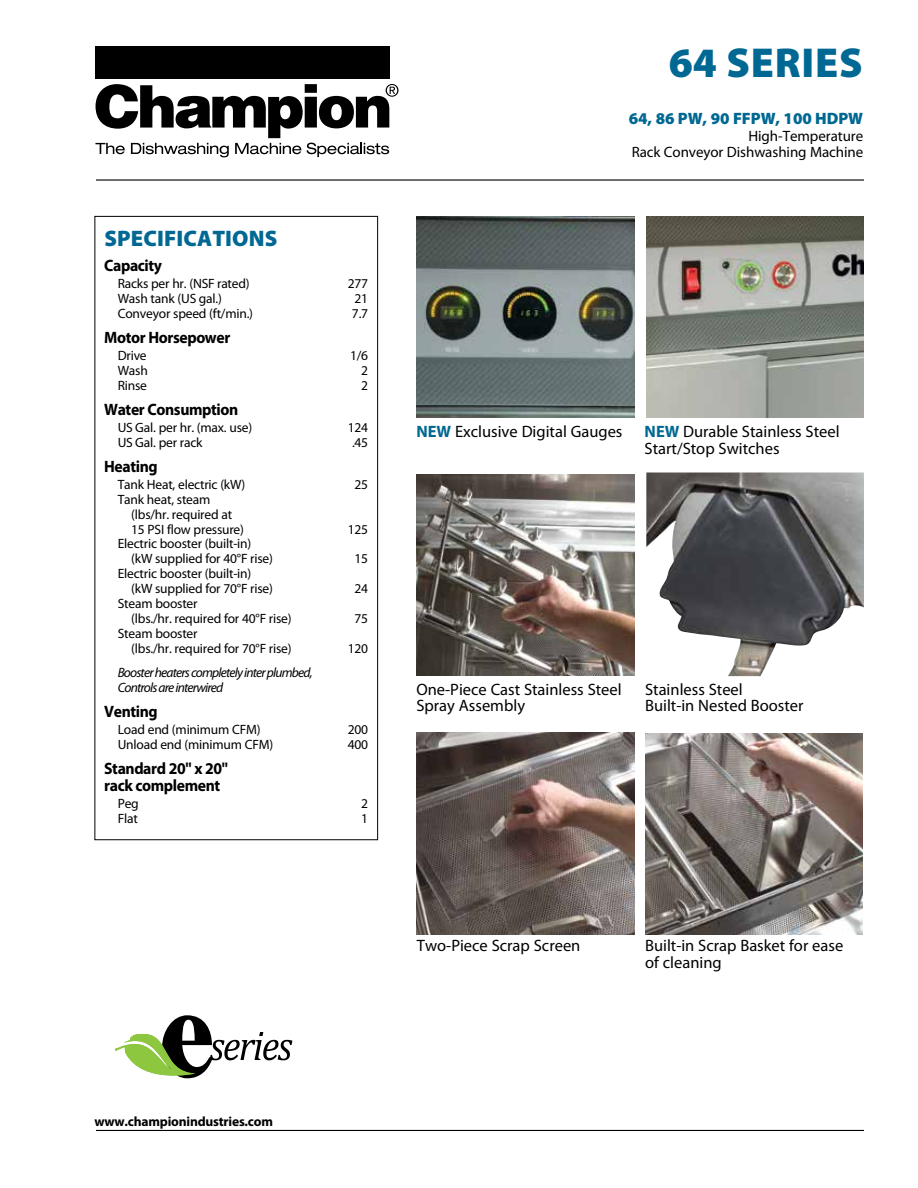
<style>
.page{position:relative;width:918px;height:1188px;background:#fff}
.page>*{position:absolute;margin:0;border:0;box-sizing:border-box;transform-origin:0 0}
.t1{font:900 42px "Myriad Pro";letter-spacing:.02em;color:#006892}
.t2{font:900 22.5px "Myriad Pro";letter-spacing:.005em;color:#006892}
.t3{font:16.5px/16.5px "Myriad Pro";color:#000}
.t4{font:700 16.5px/17.2px "Myriad Pro";letter-spacing:-.025em;color:#000;scale:.95 1}
.t5{font:900 16.5px "Myriad Pro";letter-spacing:-.005em;color:#006892}
.t6{font:15px/16.5px "Myriad Pro";letter-spacing:-.005em;color:#000;text-align:right}
.t7{font:13.5px/15px "Myriad Pro";letter-spacing:-.015em;color:#000}
.t8{font:italic 13.5px/15px "Myriad Pro";letter-spacing:-.06em;color:#000}
.t9{font:700 13.5px "Myriad Pro";letter-spacing:-.015em;color:#000}
.s1{font-weight:700;color:#006892}
</style>
<div class="page">
<div style="left:96px;top:46px;width:294px;height:33px;background:#000"></div>
<svg style="left:95px;top:84px;width:303px;height:73px"></svg>
<hr style="left:96px;top:179px;width:768px;height:2px;background:#000">
<hr style="left:96px;top:1130px;width:768px;height:1px;background:#000">
<img style="left:417px;top:733px;width:217px;height:201px">
<svg style="left:115px;top:1015px;width:177px;height:64px"></svg>
<hr style="left:115px;top:1034px;width:72px;height:2px;background:#8dc63f">
<img style="left:417px;top:474px;width:217px;height:201px">
<img style="left:417px;top:216px;width:217px;height:201px">
<img style="left:646px;top:216px;width:218px;height:201px">
<div style="left:94px;top:216px;width:284px;height:624px;border:1px solid #000"></div>
<img style="left:645px;top:734px;width:218px;height:201px">
<img style="left:646px;top:472px;width:218px;height:204px">
<h2 class="t2" style="left:104px;top:223px;width:174px">SPECIFICATIONS</h2>
<p class="t4" style="left:104px;top:256px;width:62px">Capacity</p>
<p class="t7" style="left:118px;top:275px;width:133px">Racks per hr. (NSF rated)</p>
<p class="t7" style="left:348px;top:275px;width:22px">277</p>
<p class="t7" style="left:118px;top:290px;width:106px">Wash tank (US gal.)</p>
<p class="t7" style="left:355px;top:290px;width:15px">21</p>
<p class="t7" style="left:118px;top:305px;width:137px">Conveyor speed (ft/min.)</p>
<p class="t7" style="left:352px;top:305px;width:18px">7.7</p>
<p class="t4" style="left:104px;top:328px;width:134px">Motor Horsepower</p>
<p class="t7" style="left:118px;top:347px;width:31px">Drive</p>
<p class="t7" style="left:350px;top:347px;width:20px">1/6</p>
<p class="t7" style="left:118px;top:362px;width:32px">Wash</p>
<p class="t7" style="left:361px;top:362px;width:8px">2</p>
<p class="t7" style="left:118px;top:377px;width:31px">Rinse</p>
<p class="t7" style="left:361px;top:377px;width:8px">2</p>
<p class="t4" style="left:104px;top:400px;width:143px">Water Consumption</p>
<p class="t7" style="left:118px;top:419px;width:136px">US Gal. per hr. (max. use)</p>
<p class="t7" style="left:348px;top:419px;width:22px">124</p>
<p class="t7" style="left:118px;top:434px;width:86px">US Gal. per rack</p>
<p class="t7" style="left:352px;top:434px;width:18px">.45</p>
<p class="t4" style="left:104px;top:457px;width:58px">Heating</p>
<p class="t7" style="left:118px;top:476px;width:129px">Tank Heat, electric (kW)</p>
<p class="t7" style="left:355px;top:476px;width:15px">25</p>
<p class="t7" style="left:131px;top:491px;width:114px;text-indent:-14px">Tank heat, steam (lbs/hr. required at<br>15 PSI flow pressure)</p>
<p class="t7" style="left:348px;top:521px;width:22px">125</p>
<p class="t7" style="left:131px;top:536px;width:143px;text-indent:-14px">Electric booster (built-in) (kW supplied for 40°F rise)</p>
<p class="t7" style="left:131px;top:566px;width:143px;text-indent:-14px">Electric booster (built-in) (kW supplied for 70°F rise)</p>
<p class="t7" style="left:131px;top:596px;width:162px;text-indent:-14px">Steam booster<br>(lbs./hr. required for 40°F rise)</p>
<p class="t7" style="left:131px;top:626px;width:162px;text-indent:-14px">Steam booster<br>(lbs./hr. required for 70°F rise)</p>
<p class="t7" style="left:355px;top:551px;width:15px">15</p>
<p class="t7" style="left:355px;top:581px;width:15px">24</p>
<p class="t7" style="left:355px;top:611px;width:15px">75</p>
<p class="t7" style="left:348px;top:641px;width:22px">120</p>
<p class="t8" style="left:118px;top:664px;width:196px">Booster heaters completely inter plumbed,<br>Controls are interwired</p>
<p class="t4" style="left:104px;top:702px;width:58px">Venting</p>
<p class="t7" style="left:118px;top:721px;width:144px">Load end (minimum CFM)</p>
<p class="t7" style="left:348px;top:721px;width:22px">200</p>
<p class="t7" style="left:118px;top:736px;width:157px">Unload end (minimum CFM)</p>
<p class="t7" style="left:348px;top:736px;width:22px">400</p>
<p class="t4" style="left:104px;top:759px;width:132px">Standard 20" x 20" rack complement</p>
<p class="t7" style="left:118px;top:796px;width:23px">Peg</p>
<p class="t7" style="left:361px;top:796px;width:8px">2</p>
<p class="t7" style="left:118px;top:811px;width:22px">Flat</p>
<p class="t7" style="left:361px;top:811px;width:8px">1</p>
<h1 class="t1" style="left:669px;top:35px;width:191px">64 SERIES</h1>
<p class="t5" style="left:629px;top:108px;width:236px">64, 86 PW, 90 FFPW, 100 HDPW</p>
<p class="t6" style="left:632px;top:127px;width:233px">High-Temperature<br>Rack Conveyor Dishwashing Machine</p>
<p class="t3" style="left:416px;top:423px;width:208px"><span class="s1">NEW</span> Exclusive Digital Gauges</p>
<p class="t3" style="left:645px;top:423px;width:196px"><span class="s1">NEW</span> Durable Stainless Steel<br>Start/Stop Switches</p>
<p class="t3" style="left:416px;top:681px;width:207px">One-Piece Cast Stainless Steel<br>Spray Assembly</p>
<p class="t3" style="left:645px;top:681px;width:160px">Stainless Steel<br>Built-in Nested Booster</p>
<p class="t3" style="left:417px;top:937px;width:165px">Two-Piece Scrap Screen</p>
<p class="t3" style="left:645px;top:937px;width:200px">Built-in Scrap Basket for ease of cleaning</p>
<p class="t9" style="left:94px;top:1113px;width:180px">www.championindustries.com</p>
</div>
